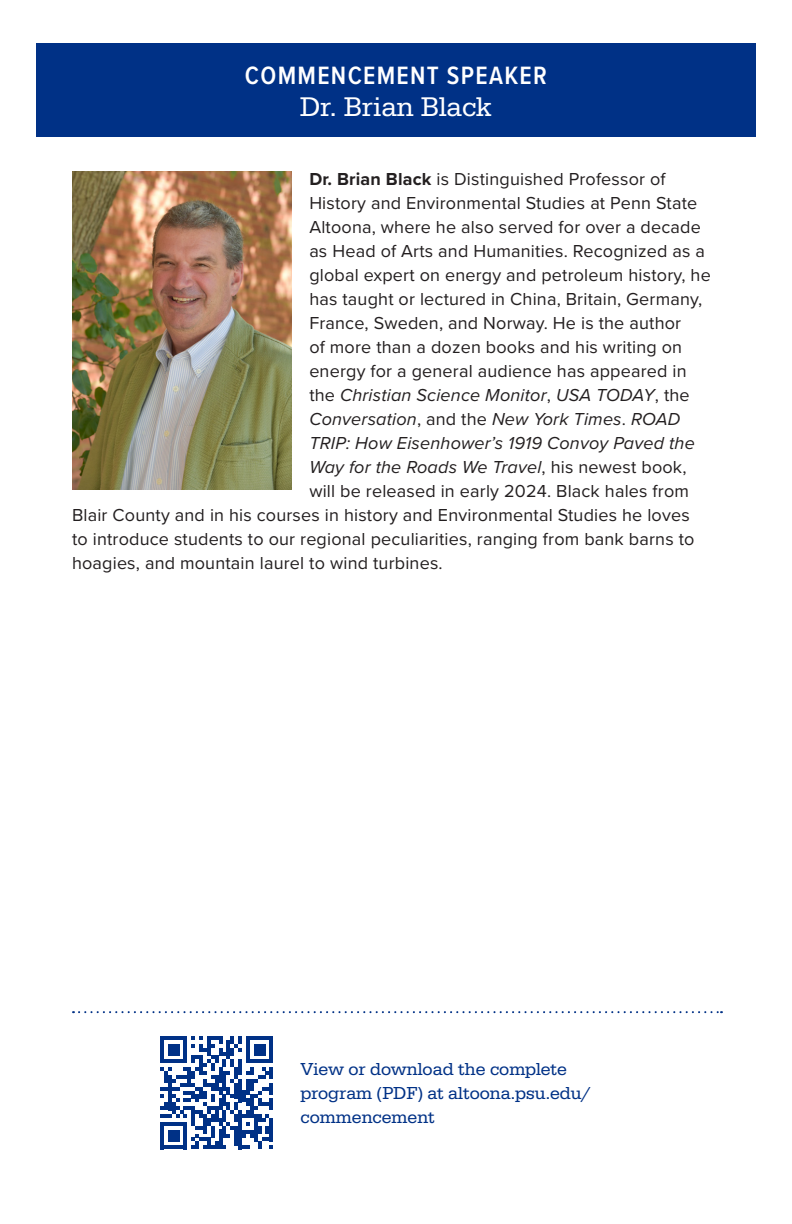
<style>
.page{position:relative;width:792px;height:1224px;background:#fff}
.page>*{position:absolute;margin:0;border:0;box-sizing:border-box;transform-origin:0 0}
.t1{font:28px "Serifa";color:#fff}
.t2{font:600 26px "Proxima Nova Cond";letter-spacing:.05em;color:#fff}
.t3{font:18px "Proxima Nova";letter-spacing:.01em;color:#231f20}
.t4{font:italic 18px "Proxima Nova";letter-spacing:.01em;color:#231f20}
.t5{font:18px/24px "Serifa";color:#003186}
.s1{font-weight:700}
.s2{font-style:normal}
</style>
<div class="page">
<div style="left:36px;top:43px;width:720px;height:94px;background:#003186"></div>
<svg style="left:160px;top:1036px;width:113px;height:113px"></svg>
<img style="left:72px;top:171px;width:219px;height:319px">
<svg style="left:73px;top:1011px;width:649px;height:2px"></svg>
<p class="t2" style="left:245px;top:56px;width:304px">COMMENCEMENT SPEAKER</p>
<p class="t1" style="left:300px;top:91px;width:194px">Dr. Brian Black</p>
<p class="t3" style="left:309px;top:166px;width:358px"><span class="s1">Dr. Brian Black</span> is Distinguished Professor of</p>
<p class="t3" style="left:309px;top:190px;width:389px">History and Environmental Studies at Penn State</p>
<p class="t3" style="left:309px;top:214px;width:393px">Altoona, where he also served for over a decade</p>
<p class="t3" style="left:309px;top:238px;width:397px">as Head of Arts and Humanities. Recognized as a</p>
<p class="t3" style="left:309px;top:262px;width:403px">global expert on energy and petroleum history, he</p>
<p class="t3" style="left:309px;top:286px;width:394px">has taught or lectured in China, Britain, Germany,</p>
<p class="t3" style="left:309px;top:310px;width:373px">France, Sweden, and Norway. He is the author</p>
<p class="t3" style="left:309px;top:334px;width:374px">of more than a dozen books and his writing on</p>
<p class="t3" style="left:309px;top:358px;width:379px">energy for a general audience has appeared in</p>
<p class="t4" style="left:309px;top:382px;width:382px"><span class="s2">the</span> Christian Science Monitor<span class="s2">,</span> USA TODAY<span class="s2">, the</span></p>
<p class="t4" style="left:309px;top:406px;width:373px">Conversation<span class="s2">, and the</span> New York Times<span class="s2">.</span> ROAD</p>
<p class="t4" style="left:309px;top:430px;width:387px">TRIP: How Eisenhower’s 1919 Convoy Paved the</p>
<p class="t4" style="left:309px;top:454px;width:379px">Way for the Roads We Travel<span class="s2">, his newest book,</span></p>
<p class="t3" style="left:309px;top:478px;width:381px">will be released in early 2024. Black hales from</p>
<p class="t3" style="left:72px;top:502px;width:619px">Blair County and in his courses in history and Environmental Studies he loves</p>
<p class="t3" style="left:72px;top:526px;width:624px">to introduce students to our regional peculiarities, ranging from bank barns to</p>
<p class="t3" style="left:72px;top:550px;width:372px">hoagies, and mountain laurel to wind turbines.</p>
<p class="t5" style="left:301px;top:1057px;width:292px">View or download the complete program (PDF) at altoona.psu.edu/ commencement</p>
</div>
